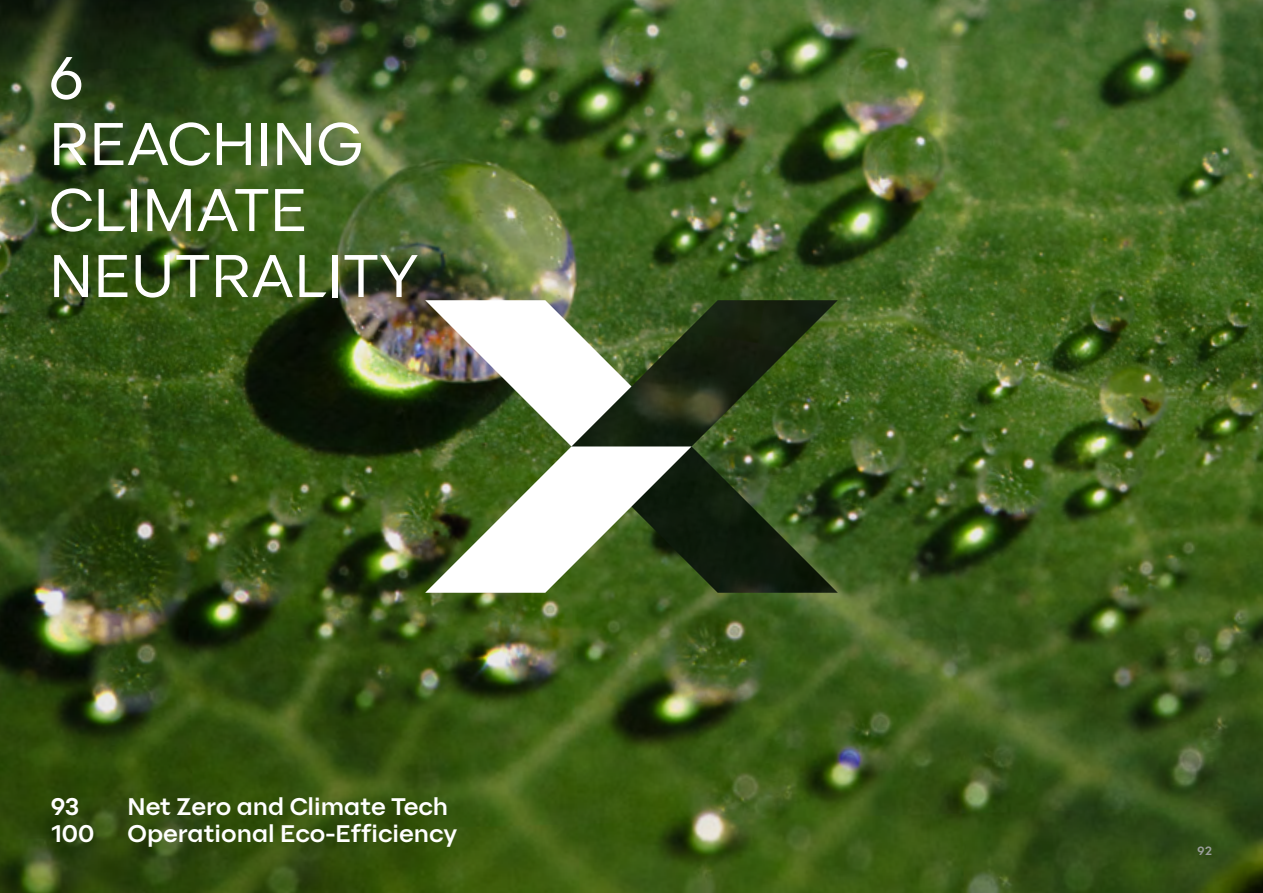
<style>
.page{position:relative;width:1263px;height:893px;background:#fff}
.page>*{position:absolute;margin:0;border:0;box-sizing:border-box;transform-origin:0 0}
.t1{font:60px/66px "SCBX Beta 2";color:#fff}
.t2{font:700 24px "SCBX Beta 2";color:#fff}
.t3{font:700 12px "SCBX Beta 2";color:#a4a6a8}
</style>
<div class="page">
<img style="left:0;top:0;width:1263px;height:893px">
<img style="left:691px;top:300px;width:147px;height:293px">
<svg style="left:425px;top:300px;width:266px;height:293px"></svg>
<h1 class="t1" style="left:49px;top:45px;width:371px">6<br>REACHING<br>CLIMATE<br>NEUTRALITY</h1>
<p class="t2" style="left:51px;top:788px;width:30px">93</p>
<p class="t2" style="left:128px;top:788px;width:322px">Net Zero and Climate Tech</p>
<p class="t2" style="left:51px;top:815px;width:45px">100</p>
<p class="t2" style="left:128px;top:815px;width:331px">Operational Eco-Efficiency</p>
<p class="t3" style="left:1197px;top:842px;width:16px">92</p>
</div>
